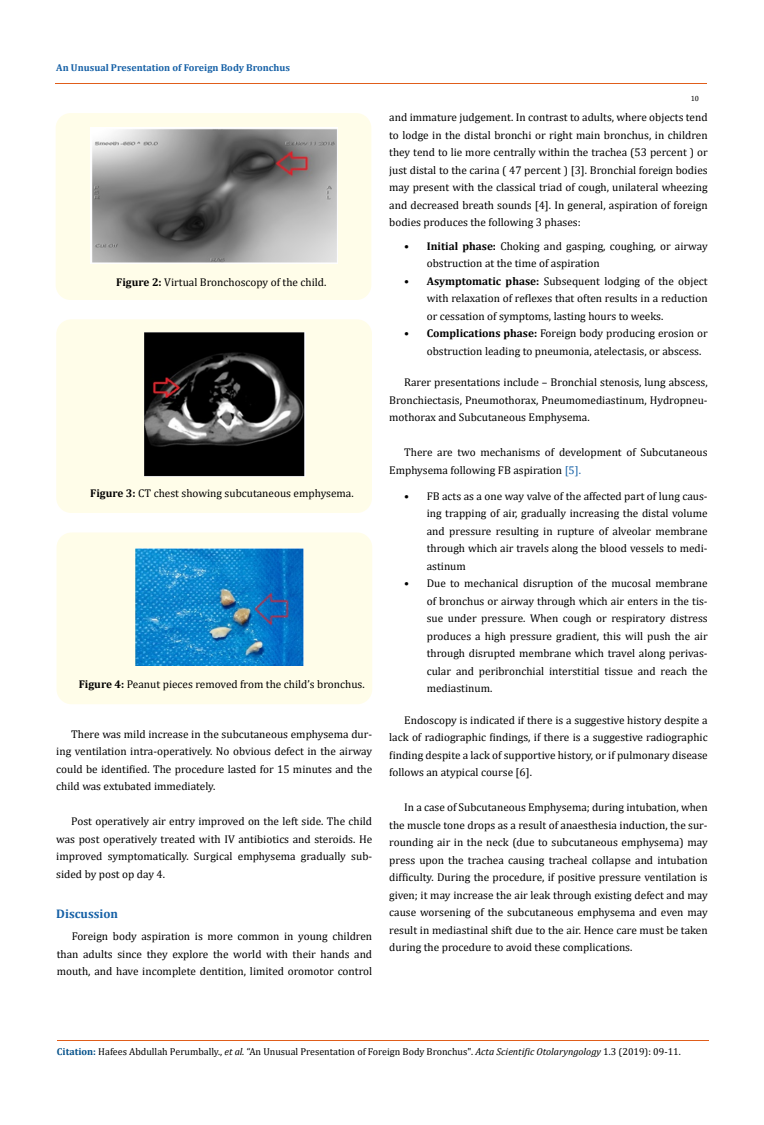
<style>
.page{position:relative;width:764px;height:1125px;background:#fff}
.page>*{position:absolute;margin:0;border:0;box-sizing:border-box;transform-origin:0 0}
.t1{font:700 12.5px "Cambria";color:#1560a6}
.t2{font:11.25px/17.5px "Cambria";color:#000;text-align:justify}
.t3{font:10px "Cambria";color:#000}
.t4{font:700 10px "Cambria";color:#1560a6}
.t5{font:7.5px "Cambria";color:#000}
.s1{font-weight:700}
.s2{color:#1560a6}
.s3{font-weight:700;color:#035089}
.s4{font-style:italic}
</style>
<div class="page">
<hr style="left:55px;top:84px;width:651px;height:1px;background:#e05d1a">
<div style="left:56px;top:113px;width:315px;height:187px;background:#fffde9;border-radius:15px"></div>
<div style="left:57px;top:532px;width:315px;height:172px;background:#fffde9;border-radius:15px"></div>
<img style="left:90px;top:128px;width:248px;height:135px">
<div style="left:56px;top:319px;width:316px;height:194px;background:#fffde9;border-radius:15px"></div>
<img style="left:144px;top:333px;width:162px;height:143px">
<img style="left:135px;top:549px;width:169px;height:117px">
<hr style="left:57px;top:1040px;width:651px;height:1px;background:#e05d1a">
<p class="t4" style="left:56px;top:60px;width:235px">An Unusual Presentation of Foreign Body Bronchus</p>
<p class="t2" style="left:116px;top:274px;width:212px"><span class="s1">Figure 2:</span> Virtual Bronchoscopy of the child.</p>
<p class="t2" style="left:90px;top:485px;width:265px"><span class="s1">Figure 3:</span> CT chest showing subcutaneous emphysema.</p>
<p class="t2" style="left:79px;top:676px;width:287px"><span class="s1">Figure 4:</span> Peanut pieces removed from the child’s bronchus.</p>
<p class="t2" style="left:56px;top:725px;width:317px;text-indent:15px">There was mild increase in the subcutaneous emphysema dur&shy;ing ventilation intra-operatively. No obvious defect in the airway could be identified. The procedure lasted for 15 minutes and the child was extubated immediately.</p>
<p class="t2" style="left:56px;top:813px;width:317px;text-indent:15px">Post operatively air entry improved on the left side. The child was post operatively treated with IV antibiotics and steroids. He improved symptomatically. Surgical emphysema gradually sub&shy;sided by post op day 4.</p>
<p class="t1" style="left:56px;top:905px;width:63px">Discussion</p>
<p class="t2" style="left:57px;top:928px;width:317px;text-indent:15px">Foreign body aspiration is more common in young children than adults since they explore the world with their hands and mouth, and have incomplete dentition, limited oromotor control</p>
<p class="t5" style="left:690px;top:94px;width:10px">10</p>
<p class="t2" style="left:389px;top:109px;width:320px">and immature judgement. In contrast to adults, where objects tend to lodge in the distal bronchi or right main bronchus, in children they tend to lie more centrally within the trachea (53 percent ) or just distal to the carina ( 47 percent ) [3]. Bronchial foreign bodies may present with the classical triad of cough, unilateral wheezing and decreased breath sounds [4]. In general, aspiration of foreign bodies produces the following 3 phases:</p>
<p class="t2" style="left:427px;top:237px;width:282px;text-indent:-22px"><span class="s1">• Initial phase:</span> Choking and gasping, coughing, or airway obstruction at the time of aspiration</p>
<p class="t2" style="left:427px;top:272px;width:282px;text-indent:-22px"><span class="s1">• Asymptomatic phase:</span> Subsequent lodging of the object with relaxation of reflexes that often results in a reduction or cessation of symptoms, lasting hours to weeks.</p>
<p class="t2" style="left:427px;top:325px;width:282px;text-indent:-22px"><span class="s1">• Complications phase:</span> Foreign body producing erosion or obstruction leading to pneumonia, atelectasis, or abscess.</p>
<p class="t2" style="left:389px;top:374px;width:320px;text-indent:15px">Rarer presentations include – Bronchial stenosis, lung abscess, Bronchiectasis, Pneumothorax, Pneumomediastinum, Hydropneu&shy;mothorax and Subcutaneous Emphysema.</p>
<p class="t2" style="left:389px;top:444px;width:320px;text-indent:15px">There are two mechanisms of development of Subcutaneous<br>Emphysema following FB aspiration <span class="s2">[5].</span></p>
<p class="t2" style="left:427px;top:487px;width:282px;text-indent:-22px">• FB acts as a one way valve of the affected part of lung caus&shy;ing trapping of air, gradually increasing the distal volume and pressure resulting in rupture of alveolar membrane through which air travels along the blood vessels to medi&shy;astinum</p>
<p class="t2" style="left:427px;top:575px;width:282px;text-indent:-22px">• Due to mechanical disruption of the mucosal membrane of bronchus or airway through which air enters in the tis&shy;sue under pressure. When cough or respiratory distress produces a high pressure gradient, this will push the air through disrupted membrane which travel along perivas&shy;cular and peribronchial interstitial tissue and reach the mediastinum.</p>
<p class="t2" style="left:389px;top:711px;width:320px;text-indent:15px">Endoscopy is indicated if there is a suggestive history despite a lack of radiographic findings, if there is a suggestive radiographic finding despite a lack of supportive history, or if pulmonary disease follows an atypical course [6].</p>
<p class="t2" style="left:389px;top:799px;width:320px;text-indent:15px">In a case of Subcutaneous Emphysema; during intubation, when the muscle tone drops as a result of anaesthesia induction, the sur&shy;rounding air in the neck (due to subcutaneous emphysema) may press upon the trachea causing tracheal collapse and intubation difficulty. During the procedure, if positive pressure ventilation is given; it may increase the air leak through existing defect and may cause worsening of the subcutaneous emphysema and even may result in mediastinal shift due to the air. Hence care must be taken during the procedure to avoid these complications.</p>
<p class="t3" style="left:57px;top:1046px;width:625px"><span class="s3">Citation:</span> Hafees Abdullah Perumbally., <span class="s4">et al.</span> “An Unusual Presentation of Foreign Body Bronchus". <span class="s4">Acta Scientific Otolaryngology</span> 1.3 (2019): 09-11.</p>
</div>
